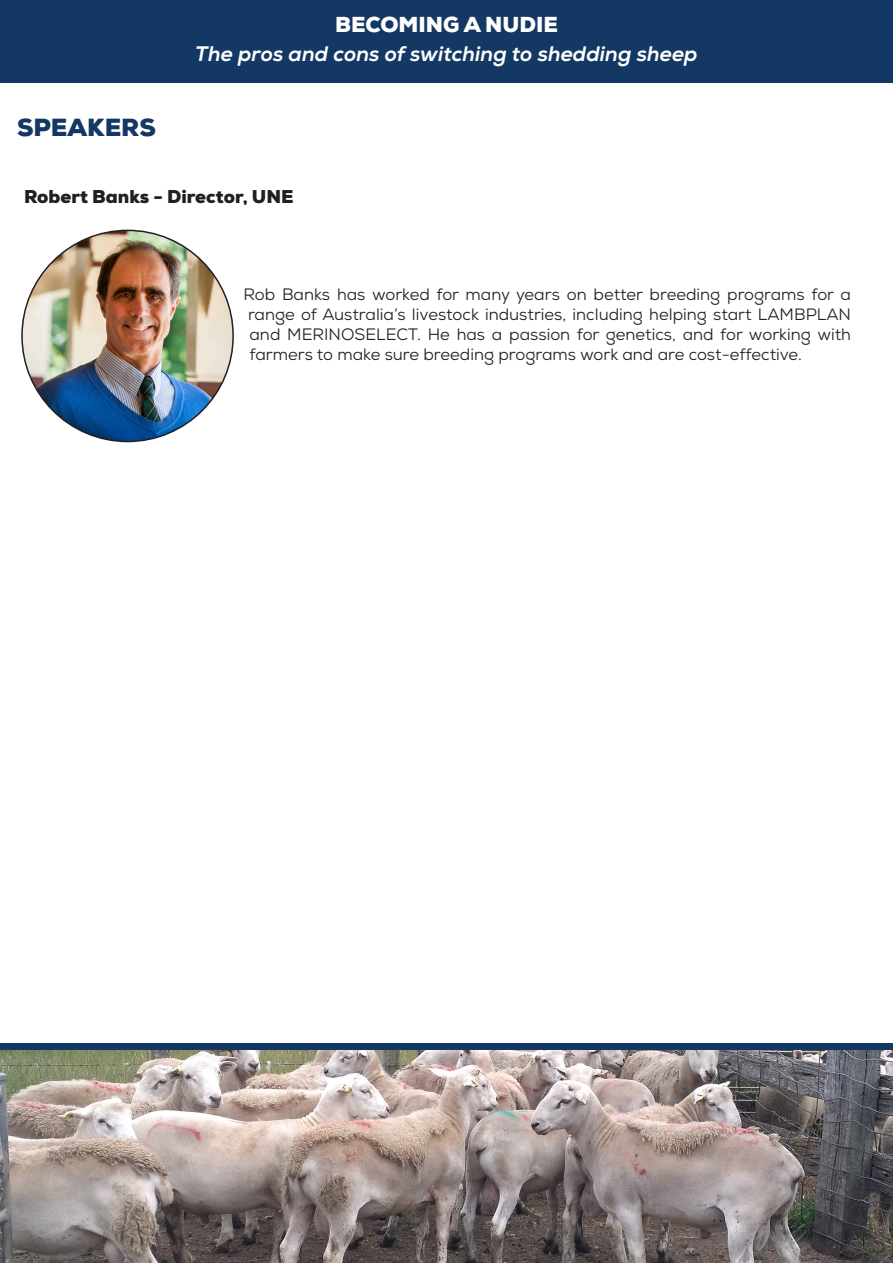
<style>
.page{position:relative;width:893px;height:1263px;background:#fff}
.page>*{position:absolute;margin:0;border:0;box-sizing:border-box;transform-origin:0 0}
.t1{font:900 24px "Nexa";color:#133863}
.t2{font:italic 21px "Nexa X Bold";color:#fff}
.t3{font:900 21px "Nexa";color:#fff}
.t4{font:900 18px "Nexa";color:#231f20}
.t5{font:16.5px/19.8px "Nexa";color:#231f20;text-align:justify}
</style>
<div class="page">
<div style="left:0;top:0;width:893px;height:83px;background:#133863"></div>
<img style="left:22px;top:230px;width:211px;height:211px;border-radius:106px">
<img style="left:0;top:1050px;width:893px;height:213px">
<div style="left:0;top:1043px;width:893px;height:7px;background:#133863"></div>
<p class="t1" style="left:17px;top:111px;width:140px">SPEAKERS</p>
<p class="t3" style="left:335px;top:10px;width:224px">BECOMING A NUDIE</p>
<p class="t2" style="left:195px;top:41px;width:504px">The pros and cons of switching to shedding sheep</p>
<p class="t4" style="left:24px;top:184px;width:271px">Robert Banks - Director, UNE</p>
<p class="t5" style="left:244px;top:285px;width:609px">Rob Banks has worked for many years on better breeding programs for a range of Australia’s livestock industries, including helping start LAMBPLAN and MERINOSELECT. He has a passion for genetics, and for working with farmers to make sure breeding programs work and are cost-effective.</p>
</div>
